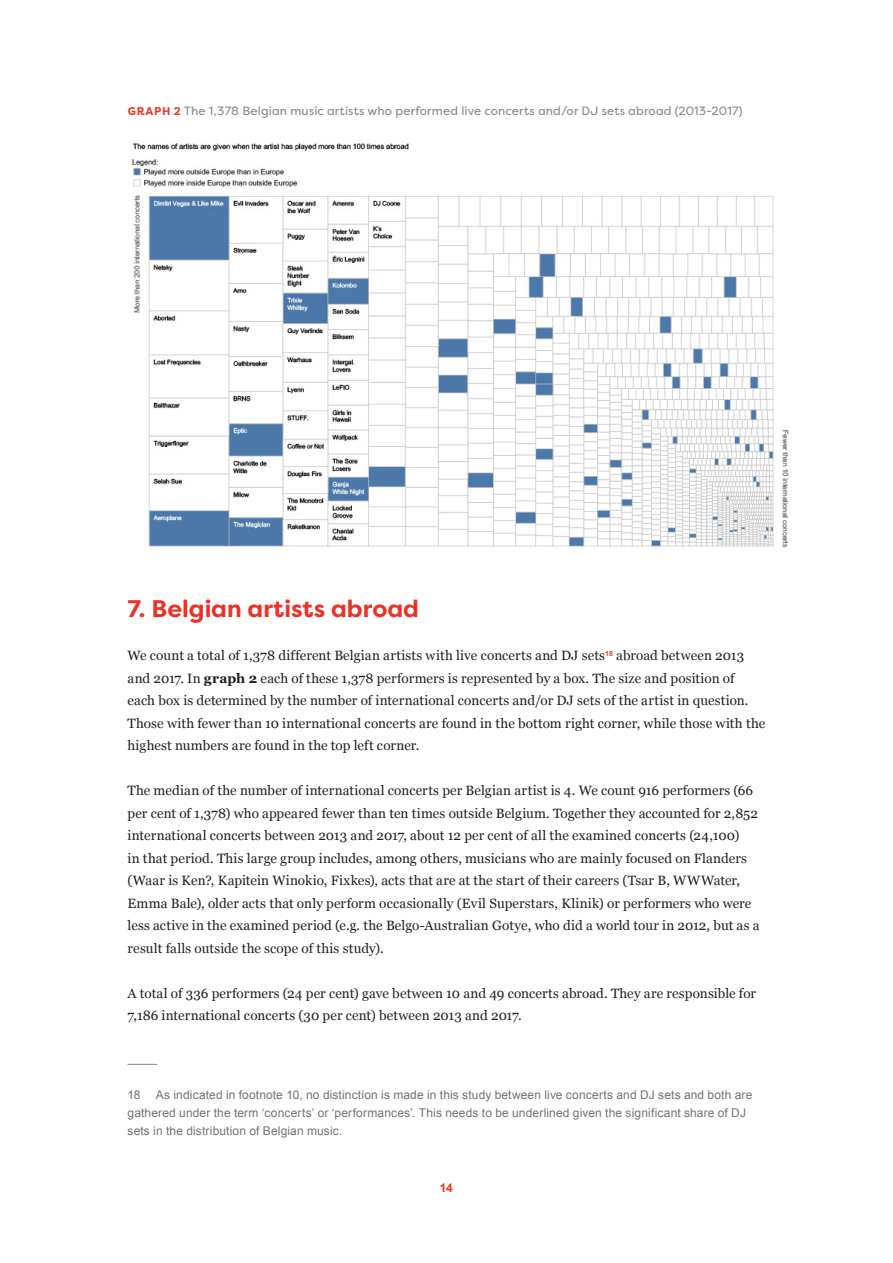
<style>
.page{position:relative;width:893px;height:1263px;background:#fff}
.page>*{position:absolute;margin:0;border:0;box-sizing:border-box;transform-origin:0 0}
.t1{font:700 24px "Filson Pro";color:#ee3124}
.t2{font:13.5px/22.5px "Georgia";letter-spacing:.01em;color:#231f1f}
.t3{font:12px/18px "Arial";letter-spacing:.01em;color:#777170}
.t4{font:12px "Filson Pro";letter-spacing:.01em;color:#86888a}
.t5{font:700 12px "Arial";color:#ee3124}
.s1{font-weight:700;font-size:11.25px;color:#ee3124}
.s2{font-weight:700}
</style>
<div class="page">
<svg style="left:128px;top:1064px;width:29px;height:1px"></svg>
<img style="left:132px;top:143px;width:657px;height:405px">
<p class="t4" style="left:128px;top:103px;width:617px"><span class="s1">GRAPH 2</span> The 1,378 Belgian music artists who performed live concerts and/or DJ sets abroad (2013-2017)</p>
<h1 class="t1" style="left:128px;top:593px;width:293px">7. Belgian artists abroad</h1>
<p class="t2" style="left:128px;top:645px;width:639px">We count a total of 1,378 different Belgian artists with live concerts and DJ sets<sup>18</sup> abroad between 2013 and 2017. In <span class="s2">graph 2</span> each of these 1,378 performers is represented by a box. The size and position of each box is determined by the number of international concerts and/or DJ sets of the artist in question.<br>Those with fewer than 10 international concerts are found in the bottom right corner, while those with the highest numbers are found in the top left corner.</p>
<p class="t2" style="left:128px;top:780px;width:634px">The median of the number of international concerts per Belgian artist is 4. We count 916 performers (66 per cent of 1,378) who appeared fewer than ten times outside Belgium. Together they accounted for 2,852 international concerts between 2013 and 2017, about 12 per cent of all the examined concerts (24,100)<br>in that period. This large group includes, among others, musicians who are mainly focused on Flanders (Waar is Ken?, Kapitein Winokio, Fixkes), acts that are at the start of their careers (Tsar B, WWWater, Emma Bale), older acts that only perform occasionally (Evil Superstars, Klinik) or performers who were less active in the examined period (e.g. the Belgo-Australian Gotye, who did a world tour in 2012, but as a result falls outside the scope of this study).</p>
<p class="t2" style="left:128px;top:982px;width:630px">A total of 336 performers (24 per cent) gave between 10 and 49 concerts abroad. They are responsible for<br>7,186 international concerts (30 per cent) between 2013 and 2017.</p>
<p class="t3" style="left:128px;top:1086px;width:626px;text-indent:28px">As indicated in footnote 10, no distinction is made in this study between live concerts and DJ sets and both are gathered under the term ‘concerts’ or ‘performances’. This needs to be underlined given the significant share of DJ sets in the distribution of Belgian music.</p>
<p class="t3" style="left:128px;top:1086px;width:15px">18</p>
<p class="t5" style="left:440px;top:1179px;width:15px">14</p>
</div>
